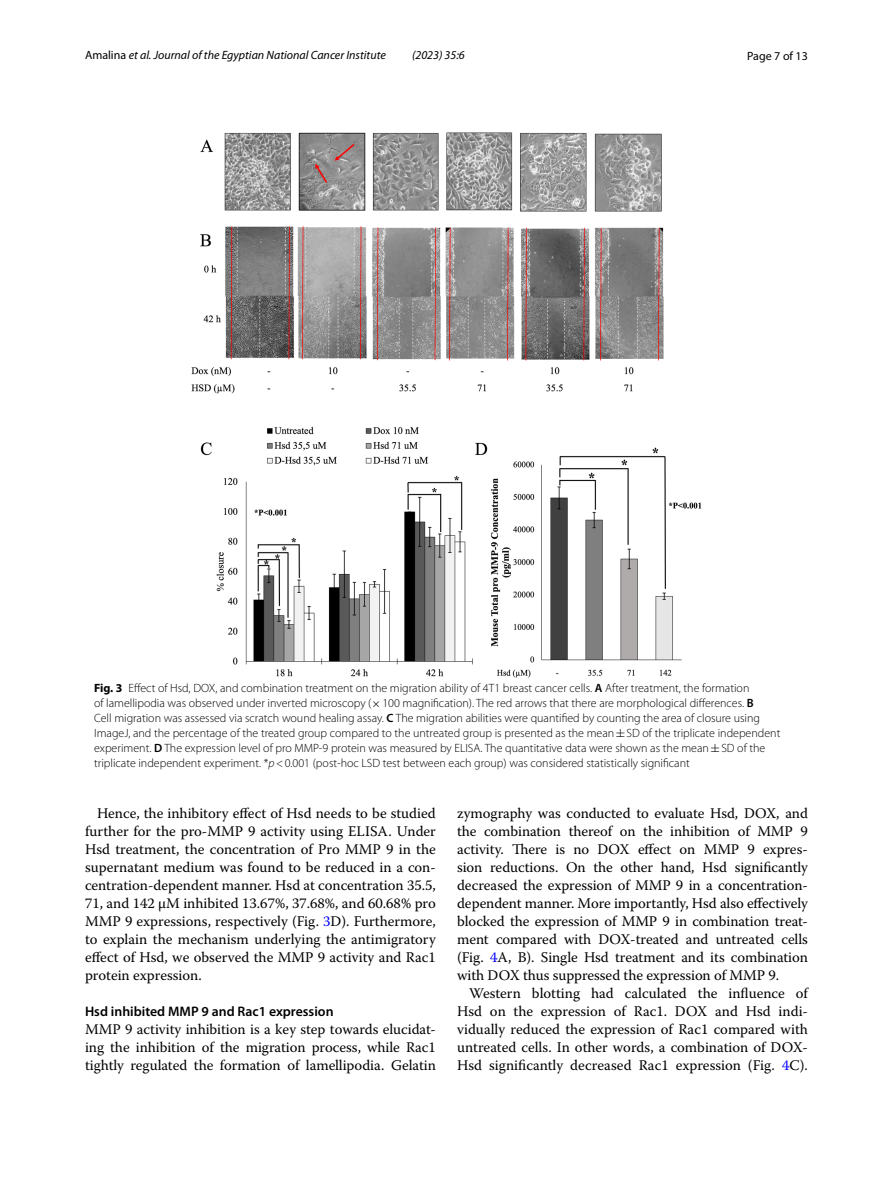
<style>
.page{position:relative;width:893px;height:1187px;background:#fff}
.page>*{position:absolute;margin:0;border:0;box-sizing:border-box;transform-origin:0 0}
.t1{font:14.7px/18px "Warnock Pro";color:#000;text-align:justify}
.t2{font:600 13.8px "Myriad Pro";color:#000}
.t3{font:300 12px/15px "Myriad Pro";color:#000}
.t4{font:italic 12px "Myriad Pro";color:#000}
.t5{font:12px "Myriad Pro";color:#000}
.s1{font-style:normal}
.s2{font-weight:700}
.s3{font-weight:600}
.s4{font-family:"MTSY";font-weight:400}
.s5{font-style:italic}
.s6{color:#00f}
</style>
<div class="page">
<img style="left:191px;top:133px;width:511px;height:544px">
<p class="t4" style="left:85px;top:48px;width:302px"><span class="s1">Amalina</span> et al. Journal of the Egyptian National Cancer Institute</p>
<p class="t4" style="left:412px;top:48px;width:54px">(2023) 35:6</p>
<p class="t5" style="left:747px;top:48px;width:62px">Page 7 of 13</p>
<p class="t3" style="left:94px;top:681px;width:688px"><span class="s2">Fig. 3</span> Effect of Hsd, DOX, and combination treatment on the migration ability of 4T1 breast cancer cells. <span class="s3">A</span> After treatment, the formation<br>of lamellipodia was observed under inverted microscopy (<span class="s4">×</span>100 magnification). The red arrows that there are morphological differences. <span class="s3">B<br></span>Cell migration was assessed via scratch wound healing assay. <span class="s3">C</span> The migration abilities were quantified by counting the area of closure using ImageJ, and the percentage of the treated group compared to the untreated group is presented as the mean<span class="s4">±</span>SD of the triplicate independent experiment. <span class="s3">D</span> The expression level of pro MMP-9 protein was measured by ELISA. The quantitative data were shown as the mean<span class="s4">±</span>SD of the triplicate independent experiment. *<span class="s5">p</span>&lt;0.001 (post-hoc LSD test between each group) was considered statistically significant</p>
<p class="t1" style="left:85px;top:803px;width:352px;text-indent:12px">Hence, the inhibitory effect of Hsd needs to be studied further for the pro-MMP 9 activity using ELISA. Under Hsd treatment, the concentration of Pro MMP 9 in the supernatant medium was found to be reduced in a con&shy;centration-dependent manner. Hsd at concentration 35.5, 71, and 142 μM inhibited 13.67%, 37.68%, and 60.68% pro MMP 9 expressions, respectively (Fig. <span class="s6">3</span>D). Furthermore, to explain the mechanism underlying the antimigratory effect of Hsd, we observed the MMP 9 activity and Rac1 protein expression.</p>
<p class="t2" style="left:85px;top:1002px;width:250px">Hsd inhibited MMP 9 and Rac1 expression</p>
<p class="t1" style="left:85px;top:1019px;width:352px">MMP 9 activity inhibition is a key step towards elucidat&shy;ing the inhibition of the migration process, while Rac1 tightly regulated the formation of lamellipodia. Gelatin</p>
<p class="t1" style="left:457px;top:803px;width:352px">zymography was conducted to evaluate Hsd, DOX, and the combination thereof on the inhibition of MMP 9 activity. There is no DOX effect on MMP 9 expres&shy;sion reductions. On the other hand, Hsd significantly decreased the expression of MMP 9 in a concentration&shy;dependent manner. More importantly, Hsd also effectively blocked the expression of MMP 9 in combination treat&shy;ment compared with DOX-treated and untreated cells (Fig. <span class="s6">4</span>A, B). Single Hsd treatment and its combination with DOX thus suppressed the expression of MMP 9.</p>
<p class="t1" style="left:457px;top:983px;width:352px;text-indent:12px">Western blotting had calculated the influence of Hsd on the expression of Rac1. DOX and Hsd indi&shy;vidually reduced the expression of Rac1 compared with untreated cells. In other words, a combination of DOX-Hsd significantly decreased Rac1 expression (Fig. <span class="s6">4</span>C).</p>
</div>
